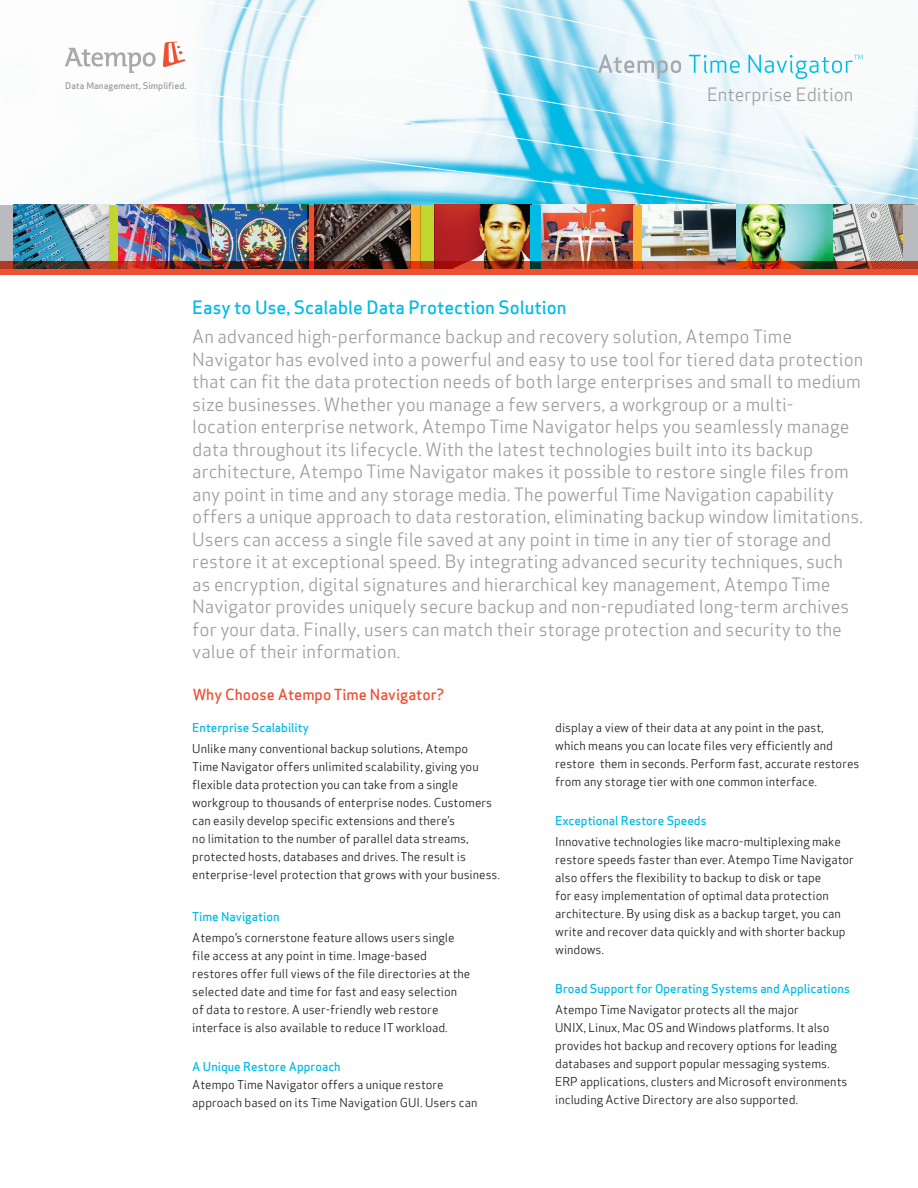
<style>
.page{position:relative;width:918px;height:1188px;background:#fff}
.page>*{position:absolute;margin:0;border:0;box-sizing:border-box;transform-origin:0 0}
.t1{font:18px/22.5px "Apex Sans Book T";color:#9d9fa2}
.t2{font:18px "Apex Sans Medium ST";color:#02bce5}
.t3{font:18px "Apex Sans Book ST";color:#9d9fa2}
.t4{font:15px "Apex Sans Medium ST";color:#ef5032}
.t5{font:12px/18px "Apex Sans Book T";color:#231f20}
.t6{font:12px "Apex Sans Medium ST";color:#02bce5}
.t7{font:9px "Apex Sans Medium T";color:#9b9b9c}
.s1{font-family:"Apex Sans Book ST"}
.s2{font-family:"Apex Sans Medium ST";color:#02bce5}
</style>
<div class="page">
<svg style="left:69px;top:0;width:849px;height:204px"></svg>
<div style="left:0;top:205px;width:25px;height:64px;background:#babbbe"></div>
<img style="left:541px;top:205px;width:92px;height:57px">
<img style="left:641px;top:205px;width:263px;height:57px">
<div style="left:904px;top:205px;width:14px;height:64px;background:#babbbe"></div>
<div style="left:633px;top:205px;width:8px;height:64px;background:#fbb033"></div>
<img style="left:14px;top:205px;width:95px;height:57px">
<img style="left:117px;top:205px;width:190px;height:57px">
<img style="left:317px;top:205px;width:94px;height:57px">
<img style="left:435px;top:205px;width:96px;height:57px">
<div style="left:411px;top:205px;width:10px;height:64px;background:#fbb033"></div>
<div style="left:421px;top:205px;width:14px;height:64px;background:#c1d72f"></div>
<svg style="left:307px;top:205px;width:10px;height:57px"></svg>
<div style="left:109px;top:205px;width:8px;height:64px;background:#c1d72f"></div>
<div style="left:531px;top:205px;width:10px;height:64px;background:#02bce5"></div>
<svg style="left:0;top:262px;width:918px;height:13px;background:#b63c24"></svg>
<svg style="left:598px;top:54px;width:83px;height:25px"></svg>
<svg style="left:689px;top:55px;width:51px;height:18px"></svg>
<svg style="left:748px;top:55px;width:115px;height:24px"></svg>
<svg style="left:163px;top:42px;width:23px;height:25px"></svg>
<svg style="left:65px;top:48px;width:91px;height:25px"></svg>
<p class="t7" style="left:65px;top:80px;width:123px">Data Management, Simplified.</p>
<p class="t3" style="left:707px;top:82px;width:148px">Enterprise Edition</p>
<p class="t2" style="left:192px;top:296px;width:376px">Easy to Use, Scalable Data Protection Solution</p>
<p class="t1" style="left:192px;top:325px;width:673px"><span class="s1">An advanced high-performance backup and recovery solution, Atempo Time Navigator has evolved into a powerful and easy to use tool for tiered data protection that can fit the data protection needs of both large enterprises and small to medium size businesses. Whether you manage a few servers, a workgroup or a multi-<br>location enterprise network, Atempo Time Navigator helps you seamlessly manage data throughout its lifecycle.</span> With the latest technologies built into its backup architecture, Atempo Time Navigator makes it possible to restore single files from any point in time and any storage media. The powerful Time Navigation capability offers a unique approach to data restoration, eliminating backup window limitations.<br>Users can access a single file saved at any point in time in any tier of storage and restore it at exceptional speed. By integrating advanced security techniques, such as encryption, digital signatures and hierarchical key management, Atempo Time Navigator provides uniquely secure backup and non-repudiated long-term archives for your data. Finally, users can match their storage protection and security to the value of their information.</p>
<p class="t4" style="left:193px;top:685px;width:253px">Why Choose Atempo Time Navigator?</p>
<p class="t6" style="left:192px;top:720px;width:118px">Enterprise Scalability</p>
<p class="t5" style="left:192px;top:740px;width:309px">Unlike many conventional backup solutions, Atempo<br>Time Navigator offers unlimited scalability, giving you flexible data protection you can take from a single workgroup to thousands of enterprise nodes. Customers can easily develop specific extensions and there’s<br>no limitation to the number of parallel data streams, protected hosts, databases and drives. The result is enterprise-level protection that grows with your business.</p>
<p class="t6" style="left:192px;top:909px;width:89px">Time Navigation</p>
<p class="t5" style="left:192px;top:929px;width:280px">Atempo’s cornerstone feature allows users single file access at any point in time. Image-based restores offer full views of the file directories at the selected date and time for fast and easy selection of data to restore. A user-friendly web restore interface is also available to reduce IT workload.</p>
<p class="t5" style="left:192px;top:1058px;width:287px"><span class="s2">A Unique Restore Approach<br></span>Atempo Time Navigator offers a unique restore approach based on its Time Navigation GUI. Users can</p>
<p class="t5" style="left:555px;top:719px;width:270px">display a view of their data at any point in the past,</p>
<p class="t5" style="left:555px;top:737px;width:306px">which means you can locate files very efficiently and restore them in seconds. Perform fast, accurate restores from any storage tier with one common interface.</p>
<p class="t6" style="left:555px;top:813px;width:153px">Exceptional Restore Speeds</p>
<p class="t5" style="left:555px;top:833px;width:300px">Innovative technologies like macro-multiplexing make restore speeds faster than ever. Atempo Time Navigator also offers the flexibility to backup to disk or tape<br>for easy implementation of optimal data protection architecture. By using disk as a backup target, you can write and recover data quickly and with shorter backup windows.</p>
<p class="t6" style="left:555px;top:981px;width:296px">Broad Support for Operating Systems and Applications</p>
<p class="t5" style="left:555px;top:1001px;width:294px">Atempo Time Navigator protects all the major<br>UNIX, Linux, Mac OS and Windows platforms. It also provides hot backup and recovery options for leading databases and support popular messaging systems.<br>ERP applications, clusters and Microsoft environments including Active Directory are also supported.</p>
</div>
